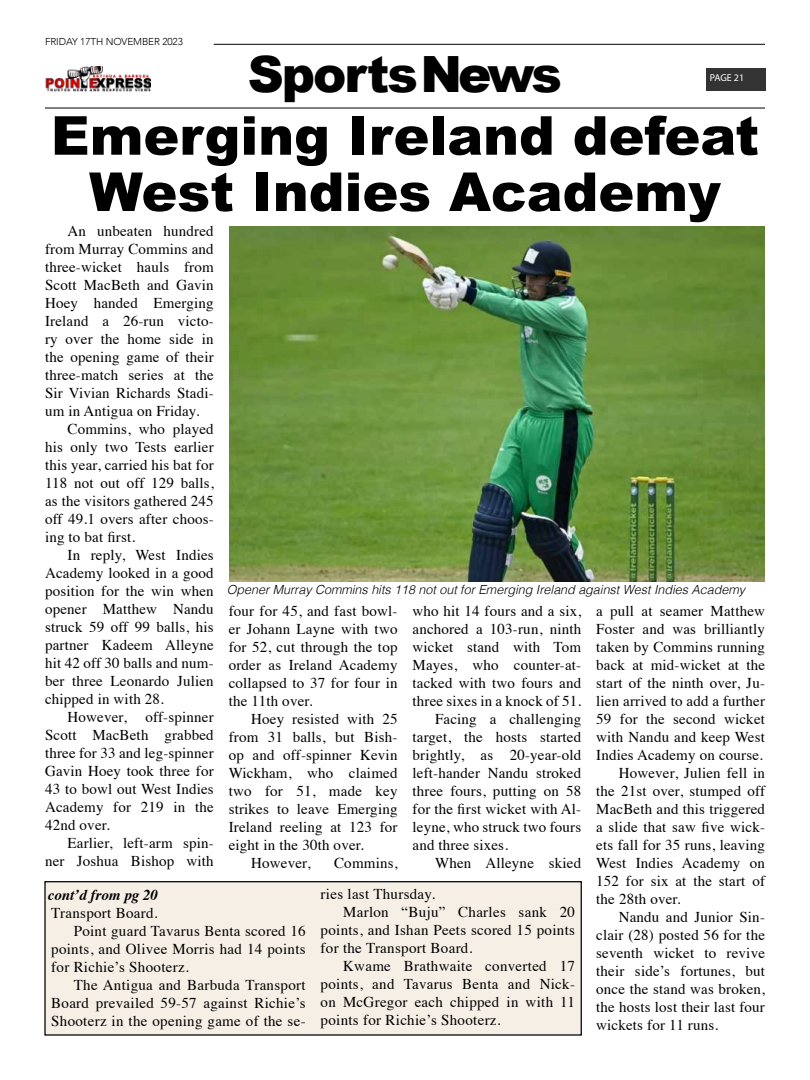
<style>
.page{position:relative;width:810px;height:1080px;background:#fff}
.page>*{position:absolute;margin:0;border:0;box-sizing:border-box;transform-origin:0 0}
.t1{font:900 53.75px/56.2px "Arial";color:#000;text-align:center}
.t2{font:900 50px "Arial";letter-spacing:-.04em;color:#000}
.t3{font:15px/18px "Times";letter-spacing:.01em;color:#000;text-align:justify}
.t4{font:italic 700 15px "Times";color:#000}
.t5{font:italic 300 12.5px "Helvetica";color:#000}
.t6{font:300 10px "Avenir";letter-spacing:-.01em;color:#000}
.t7{font:10px "Myriad Pro";letter-spacing:-.005em;color:#fff}
</style>
<div class="page">
<hr style="left:45px;top:107px;width:720px;height:2px;background:#333">
<hr style="left:214px;top:44px;width:551px;height:1px;background:#333">
<div style="left:706px;top:68px;width:60px;height:23px;background:#333"></div>
<img style="left:45px;top:66px;width:106px;height:25px">
<div style="left:45px;top:882px;width:536px;height:153px;background:#f5efe6"></div>
<div style="left:44px;top:881px;width:538px;height:155px;border:1px solid #000"></div>
<img style="left:229px;top:226px;width:536px;height:355px">
<p class="t6" style="left:45px;top:35px;width:139px">FRIDAY 17TH NOVEMBER 2023</p>
<h2 class="t2" style="left:248px;top:38px;width:316px">SportsNews</h2>
<p class="t7" style="left:710px;top:72px;width:36px">PAGE 21</p>
<h1 class="t1" style="left:51px;top:106px;width:710px">Emerging Ireland defeat<br>West Indies Academy</h1>
<p class="t3" style="left:68px;top:221px;width:148px">An unbeaten hundred</p>
<p class="t3" style="left:45px;top:239px;width:170px">from Murray Commins and</p>
<p class="t3" style="left:45px;top:257px;width:170px">three-wicket hauls from</p>
<p class="t3" style="left:45px;top:275px;width:170px">Scott MacBeth and Gavin</p>
<p class="t3" style="left:45px;top:293px;width:170px">Hoey handed Emerging</p>
<p class="t3" style="left:45px;top:311px;width:170px">Ireland a 26-run victo-</p>
<p class="t3" style="left:45px;top:329px;width:170px">ry over the home side in</p>
<p class="t3" style="left:45px;top:347px;width:170px">the opening game of their</p>
<p class="t3" style="left:45px;top:365px;width:170px">three-match series at the</p>
<p class="t3" style="left:45px;top:383px;width:170px">Sir Vivian Richards Stadi-</p>
<p class="t3" style="left:45px;top:401px;width:156px">um in Antigua on Friday.</p>
<p class="t3" style="left:68px;top:419px;width:148px">Commins, who played</p>
<p class="t3" style="left:45px;top:437px;width:170px">his only two Tests earlier</p>
<p class="t3" style="left:45px;top:455px;width:170px">this year, carried his bat for</p>
<p class="t3" style="left:45px;top:473px;width:170px">118 not out off 129 balls,</p>
<p class="t3" style="left:45px;top:491px;width:170px">as the visitors gathered 245</p>
<p class="t3" style="left:45px;top:509px;width:170px">off 49.1 overs after choos-</p>
<p class="t3" style="left:45px;top:527px;width:92px">ing to bat first.</p>
<p class="t3" style="left:68px;top:545px;width:148px">In reply, West Indies</p>
<p class="t3" style="left:45px;top:563px;width:170px">Academy looked in a good</p>
<p class="t3" style="left:45px;top:581px;width:170px">position for the win when</p>
<p class="t3" style="left:45px;top:599px;width:170px">opener Matthew Nandu</p>
<p class="t3" style="left:45px;top:617px;width:170px">struck 59 off 99 balls, his</p>
<p class="t3" style="left:45px;top:635px;width:170px">partner Kadeem Alleyne</p>
<p class="t3" style="left:45px;top:653px;width:170px">hit 42 off 30 balls and num-</p>
<p class="t3" style="left:45px;top:671px;width:170px">ber three Leonardo Julien</p>
<p class="t3" style="left:45px;top:689px;width:121px">chipped in with 28.</p>
<p class="t3" style="left:68px;top:707px;width:148px">However, off-spinner</p>
<p class="t3" style="left:45px;top:725px;width:170px">Scott MacBeth grabbed</p>
<p class="t3" style="left:45px;top:743px;width:170px">three for 33 and leg-spinner</p>
<p class="t3" style="left:45px;top:761px;width:170px">Gavin Hoey took three for</p>
<p class="t3" style="left:45px;top:779px;width:170px">43 to bowl out West Indies</p>
<p class="t3" style="left:45px;top:797px;width:170px">Academy for 219 in the</p>
<p class="t3" style="left:45px;top:815px;width:66px">42nd over.</p>
<p class="t3" style="left:68px;top:833px;width:148px">Earlier, left-arm spin-</p>
<p class="t3" style="left:45px;top:851px;width:170px">ner Joshua Bishop with</p>
<p class="t5" style="left:227px;top:579px;width:520px">Opener Murray Commins hits 118 not out for Emerging Ireland against West Indies Academy</p>
<p class="t3" style="left:412px;top:600px;width:170px">who hit 14 fours and a six,</p>
<p class="t3" style="left:412px;top:618px;width:170px">anchored a 103-run, ninth</p>
<p class="t3" style="left:412px;top:636px;width:170px">wicket stand with Tom</p>
<p class="t3" style="left:412px;top:654px;width:170px">Mayes, who counter-at-</p>
<p class="t3" style="left:412px;top:672px;width:170px">tacked with two fours and</p>
<p class="t3" style="left:412px;top:690px;width:170px">three sixes in a knock of 51.</p>
<p class="t3" style="left:435px;top:708px;width:148px">Facing a challenging</p>
<p class="t3" style="left:412px;top:726px;width:170px">target, the hosts started</p>
<p class="t3" style="left:412px;top:744px;width:170px">brightly, as 20-year-old</p>
<p class="t3" style="left:412px;top:762px;width:170px">left-hander Nandu stroked</p>
<p class="t3" style="left:412px;top:780px;width:170px">three fours, putting on 58</p>
<p class="t3" style="left:412px;top:798px;width:170px">for the first wicket with Al-</p>
<p class="t3" style="left:412px;top:816px;width:170px">leyne, who struck two fours</p>
<p class="t3" style="left:412px;top:834px;width:97px">and three sixes.</p>
<p class="t3" style="left:435px;top:852px;width:148px">When Alleyne skied</p>
<p class="t3" style="left:229px;top:600px;width:170px">four for 45, and fast bowl&shy;er Johann Layne with two for 52, cut through the top order as Ireland Academy collapsed to 37 for four in the 11th over.</p>
<p class="t3" style="left:251px;top:708px;width:148px">Hoey resisted with 25</p>
<p class="t3" style="left:229px;top:726px;width:170px">from 31 balls, but Bish-</p>
<p class="t3" style="left:229px;top:744px;width:170px">op and off-spinner Kevin</p>
<p class="t3" style="left:229px;top:762px;width:170px">Wickham, who claimed</p>
<p class="t3" style="left:229px;top:780px;width:170px">two for 51, made key</p>
<p class="t3" style="left:229px;top:798px;width:170px">strikes to leave Emerging</p>
<p class="t3" style="left:229px;top:816px;width:170px">Ireland reeling at 123 for</p>
<p class="t3" style="left:229px;top:834px;width:137px">eight in the 30th over.</p>
<p class="t3" style="left:251px;top:852px;width:61px">However,</p>
<p class="t3" style="left:334px;top:852px;width:65px">Commins,</p>
<p class="t3" style="left:596px;top:601px;width:170px">a pull at seamer Matthew</p>
<p class="t3" style="left:596px;top:619px;width:170px">Foster and was brilliantly</p>
<p class="t3" style="left:596px;top:637px;width:170px">taken by Commins running</p>
<p class="t3" style="left:596px;top:655px;width:170px">back at mid-wicket at the</p>
<p class="t3" style="left:596px;top:673px;width:170px">start of the ninth over, Ju-</p>
<p class="t3" style="left:596px;top:691px;width:170px">lien arrived to add a further</p>
<p class="t3" style="left:596px;top:709px;width:170px">59 for the second wicket</p>
<p class="t3" style="left:596px;top:727px;width:170px">with Nandu and keep West</p>
<p class="t3" style="left:596px;top:745px;width:168px">Indies Academy on course.</p>
<p class="t3" style="left:619px;top:763px;width:148px">However, Julien fell in</p>
<p class="t3" style="left:596px;top:781px;width:170px">the 21st over, stumped off</p>
<p class="t3" style="left:596px;top:799px;width:170px">MacBeth and this triggered</p>
<p class="t3" style="left:596px;top:817px;width:170px">a slide that saw five wick-</p>
<p class="t3" style="left:596px;top:835px;width:170px">ets fall for 35 runs, leaving</p>
<p class="t3" style="left:596px;top:853px;width:170px">West Indies Academy on</p>
<p class="t3" style="left:596px;top:871px;width:170px">152 for six at the start of</p>
<p class="t3" style="left:596px;top:889px;width:86px">the 28th over.</p>
<p class="t3" style="left:619px;top:907px;width:148px">Nandu and Junior Sin-</p>
<p class="t3" style="left:596px;top:925px;width:170px">clair (28) posted 56 for the</p>
<p class="t3" style="left:596px;top:943px;width:170px">seventh wicket to revive</p>
<p class="t3" style="left:596px;top:961px;width:170px">their side’s fortunes, but</p>
<p class="t3" style="left:596px;top:979px;width:170px">once the stand was broken,</p>
<p class="t3" style="left:596px;top:997px;width:170px">the hosts lost their last four</p>
<p class="t3" style="left:596px;top:1015px;width:124px">wickets for 11 runs.</p>
<p class="t3" style="left:321px;top:884px;width:116px">ries last Thursday.</p>
<p class="t3" style="left:343px;top:902px;width:233px">Marlon “Buju” Charles sank 20</p>
<p class="t3" style="left:321px;top:920px;width:256px">points, and Ishan Peets scored 15 points</p>
<p class="t3" style="left:321px;top:938px;width:153px">for the Transport Board.</p>
<p class="t3" style="left:343px;top:956px;width:233px">Kwame Brathwaite converted 17</p>
<p class="t3" style="left:321px;top:974px;width:256px">points, and Tavarus Benta and Nick-</p>
<p class="t3" style="left:321px;top:992px;width:256px">on McGregor each chipped in with 11</p>
<p class="t3" style="left:321px;top:1010px;width:182px">points for Richie’s Shooterz.</p>
<p class="t4" style="left:48px;top:881px;width:112px">cont’d from pg 20</p>
<p class="t3" style="left:51px;top:903px;width:108px">Transport Board.</p>
<p class="t3" style="left:74px;top:921px;width:233px">Point guard Tavarus Benta scored 16</p>
<p class="t3" style="left:51px;top:939px;width:256px">points, and Olivee Morris had 14 points</p>
<p class="t3" style="left:51px;top:957px;width:139px">for Richie’s Shooterz.</p>
<p class="t3" style="left:74px;top:975px;width:233px">The Antigua and Barbuda Transport</p>
<p class="t3" style="left:51px;top:993px;width:256px">Board prevailed 59-57 against Richie’s</p>
<p class="t3" style="left:51px;top:1011px;width:256px">Shooterz in the opening game of the se-</p>
</div>
